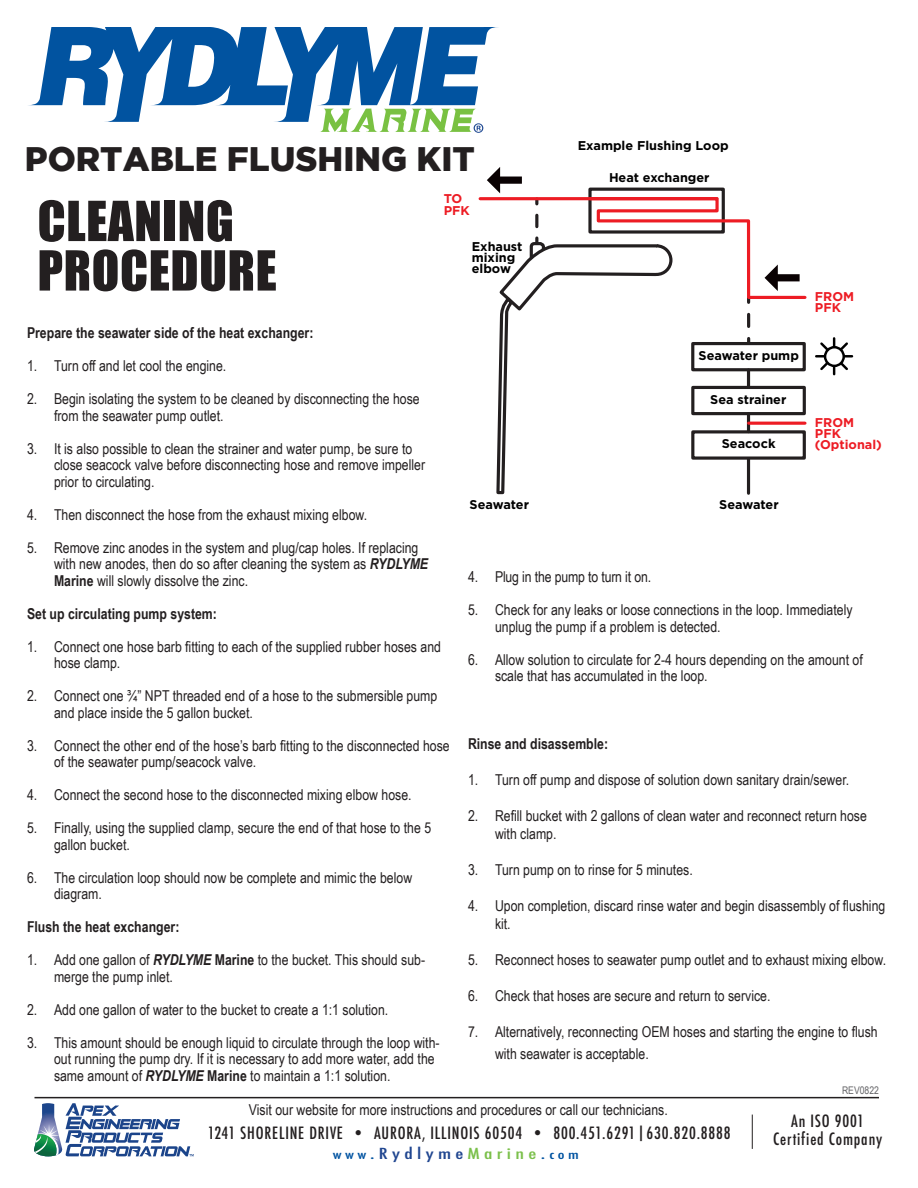
<style>
.page{position:relative;width:918px;height:1188px;background:#fff}
.page>*{position:absolute;margin:0;border:0;box-sizing:border-box;transform-origin:0 0}
.t1{font:51px "Impact";letter-spacing:.01em;color:#231f20}
.t2{font:900 33.9px "Gotham";color:#231f20}
.t3{font:500 condensed 16.5px "Futura";letter-spacing:.05em;color:#231f20}
.t4{font:15px/16.5px "Arial Narrow";color:#231f20}
.t5{font:700 15px "Arial Narrow";color:#231f20}
.t6{font:500 condensed 14.85px "Futura";letter-spacing:.2em;color:#204690;scale:1.44 1}
.t7{font:700 12.75px/11.1px "Gotham";color:#000}
.t8{font:700 12.75px/11.1px "Gotham";color:#ed1c24}
.t9{font:10.5px "Arial Narrow";color:#636366}
.s1{font-weight:700;font-style:italic}
.s2{font-weight:700}
.s3{font-size:12.15px;color:#0053a1}
.s4{color:#0053a1}
.s5{color:#7bc04b}
</style>
<div class="page">
<hr style="left:480px;top:197px;width:237px;height:3px;background:#ed1c24">
<svg style="left:487px;top:167px;width:320px;height:328px"></svg>
<hr style="left:816px;top:355px;width:36px;height:3px;background:#000">
<hr style="left:833px;top:338px;width:2px;height:36px;background:#000">
<svg style="left:818px;top:340px;width:32px;height:32px"></svg>
<svg style="left:825px;top:347px;width:19px;height:19px"></svg>
<div style="left:824px;top:346px;width:21px;height:21px;border:2px solid #000;border-radius:50%"></div>
<svg style="left:28px;top:27px;width:471px;height:106px"></svg>
<svg style="left:34px;top:1103px;width:160px;height:54px"></svg>
<hr style="left:752px;top:1115px;width:1px;height:34px;background:#231f20">
<hr style="left:34px;top:1097px;width:845px;height:1px;background:#231f20">
<h2 class="t2" style="left:25px;top:140px;width:452px">PORTABLE FLUSHING KIT</h2>
<p class="t1" style="left:38px;top:182px;width:198px">CLEANING</p>
<p class="t1" style="left:38px;top:231px;width:241px">PROCEDURE</p>
<p class="t8" style="left:444px;top:193px;width:28px">TO<br>PFK</p>
<p class="t7" style="left:472px;top:241px;width:52px">Exhaust mixing elbow</p>
<p class="t7" style="left:578px;top:140px;width:152px">Example Flushing Loop</p>
<p class="t7" style="left:609px;top:172px;width:102px">Heat exchanger</p>
<p class="t8" style="left:815px;top:291px;width:41px">FROM<br>PFK</p>
<p class="t5" style="left:27px;top:322px;width:288px">Prepare the seawater side of the heat exchanger:</p>
<p class="t4" style="left:27px;top:357px;width:201px">1. Turn off and let cool the engine.</p>
<p class="t4" style="left:54px;top:390px;width:367px;text-indent:-27px">2. Begin isolating the system to be cleaned by disconnecting the hose from the seawater pump outlet.</p>
<p class="t4" style="left:54px;top:440px;width:373px;text-indent:-27px">3. It is also possible to clean the strainer and water pump, be sure to close seacock valve before disconnecting hose and remove impeller prior to circulating.</p>
<p class="t4" style="left:27px;top:506px;width:342px">4. Then disconnect the hose from the exhaust mixing elbow.</p>
<p class="t4" style="left:54px;top:539px;width:376px;text-indent:-27px">5. Remove zinc anodes in the system and plug/cap holes. If replacing with new anodes, then do so after cleaning the system as <span class="s1">RYDLYME<br></span><span class="s2">Marine</span> will slowly dissolve the zinc.</p>
<p class="t5" style="left:27px;top:602px;width:192px">Set up circulating pump system:</p>
<p class="t4" style="left:54px;top:638px;width:389px;text-indent:-27px">1. Connect one hose barb fitting to each of the supplied rubber hoses and hose clamp.</p>
<p class="t4" style="left:54px;top:687px;width:385px;text-indent:-27px">2. Connect one ¾” NPT threaded end of a hose to the submersible pump and place inside the 5 gallon bucket.</p>
<p class="t4" style="left:54px;top:737px;width:397px;text-indent:-27px">3. Connect the other end of the hose’s barb fitting to the disconnected hose of the seawater pump/seacock valve.</p>
<p class="t4" style="left:27px;top:786px;width:386px">4. Connect the second hose to the disconnected mixing elbow hose.</p>
<p class="t4" style="left:54px;top:819px;width:379px;text-indent:-27px">5. Finally, using the supplied clamp, secure the end of that hose to the 5 gallon bucket.</p>
<p class="t4" style="left:54px;top:869px;width:360px;text-indent:-27px">6. The circulation loop should now be complete and mimic the below diagram.</p>
<p class="t5" style="left:27px;top:916px;width:154px">Flush the heat exchanger:</p>
<p class="t4" style="left:54px;top:951px;width:373px;text-indent:-27px">1. Add one gallon of <span class="s1">RYDLYME</span> <span class="s2">Marine</span> to the bucket. This should sub&shy;merge the pump inlet.</p>
<p class="t4" style="left:27px;top:1001px;width:363px">2. Add one gallon of water to the bucket to create a 1:1 solution.</p>
<p class="t4" style="left:54px;top:1034px;width:387px;text-indent:-27px">3. This amount should be enough liquid to circulate through the loop with&shy;out running the pump dry. If it is necessary to add more water, add the same amount of <span class="s1">RYDLYME</span> <span class="s2">Marine</span> to maintain a 1:1 solution.</p>
<p class="t7" style="left:699px;top:350px;width:102px">Seawater pump</p>
<p class="t7" style="left:710px;top:394px;width:78px">Sea strainer</p>
<p class="t7" style="left:722px;top:438px;width:55px">Seacock</p>
<p class="t7" style="left:470px;top:499px;width:61px">Seawater</p>
<p class="t7" style="left:719px;top:499px;width:61px">Seawater</p>
<p class="t8" style="left:815px;top:417px;width:69px">FROM<br>PFK (Optional)</p>
<p class="t4" style="left:468px;top:568px;width:185px">4. Plug in the pump to turn it on.</p>
<p class="t4" style="left:495px;top:601px;width:359px;text-indent:-27px">5. Check for any leaks or loose connections in the loop. Immediately unplug the pump if a problem is detected.</p>
<p class="t4" style="left:495px;top:651px;width:369px;text-indent:-27px">6. Allow solution to circulate for 2-4 hours depending on the amount of scale that has accumulated in the loop.</p>
<p class="t5" style="left:468px;top:732px;width:142px">Rinse and disassemble:</p>
<p class="t4" style="left:468px;top:771px;width:383px">1. Turn off pump and dispose of solution down sanitary drain/sewer.</p>
<p class="t4" style="left:495px;top:806px;width:373px;line-height:18px;text-indent:-27px">2. Refill bucket with 2 gallons of clean water and reconnect return hose with clamp.</p>
<p class="t4" style="left:468px;top:861px;width:226px">3. Turn pump on to rinse for 5 minutes.</p>
<p class="t4" style="left:495px;top:896px;width:392px;line-height:18px;text-indent:-27px">4. Upon completion, discard rinse water and begin disassembly of flushing kit.</p>
<p class="t4" style="left:468px;top:951px;width:420px">5. Reconnect hoses to seawater pump outlet and to exhaust mixing elbow.</p>
<p class="t4" style="left:468px;top:987px;width:304px">6. Check that hoses are secure and return to service.</p>
<p class="t4" style="left:495px;top:1020px;width:384px;line-height:21.6px;text-indent:-27px">7. Alternatively, reconnecting OEM hoses and starting the engine to flush with seawater is acceptable.</p>
<p class="t9" style="left:842px;top:1082px;width:38px">REV0822</p>
<p class="t4" style="left:249px;top:1101px;width:420px">Visit our website for more instructions and procedures or call our technicians.</p>
<p class="t3" style="left:208px;top:1123px;width:524px">1241 SHORELINE DRIVE • AURORA, ILLINOIS 60504 • 800.451.6291|630.820.8888</p>
<p class="t6" style="left:333px;top:1144px;width:172px"><span class="s3">www</span><span class="s4">.</span>Rydlyme<span class="s5">Marine</span><span class="s4">.</span><span class="s3">com</span></p>
<p class="t3" style="left:791px;top:1111px;width:74px">An ISO 9001</p>
<p class="t3" style="left:773px;top:1129px;width:111px">Certified Company</p>
</div>
